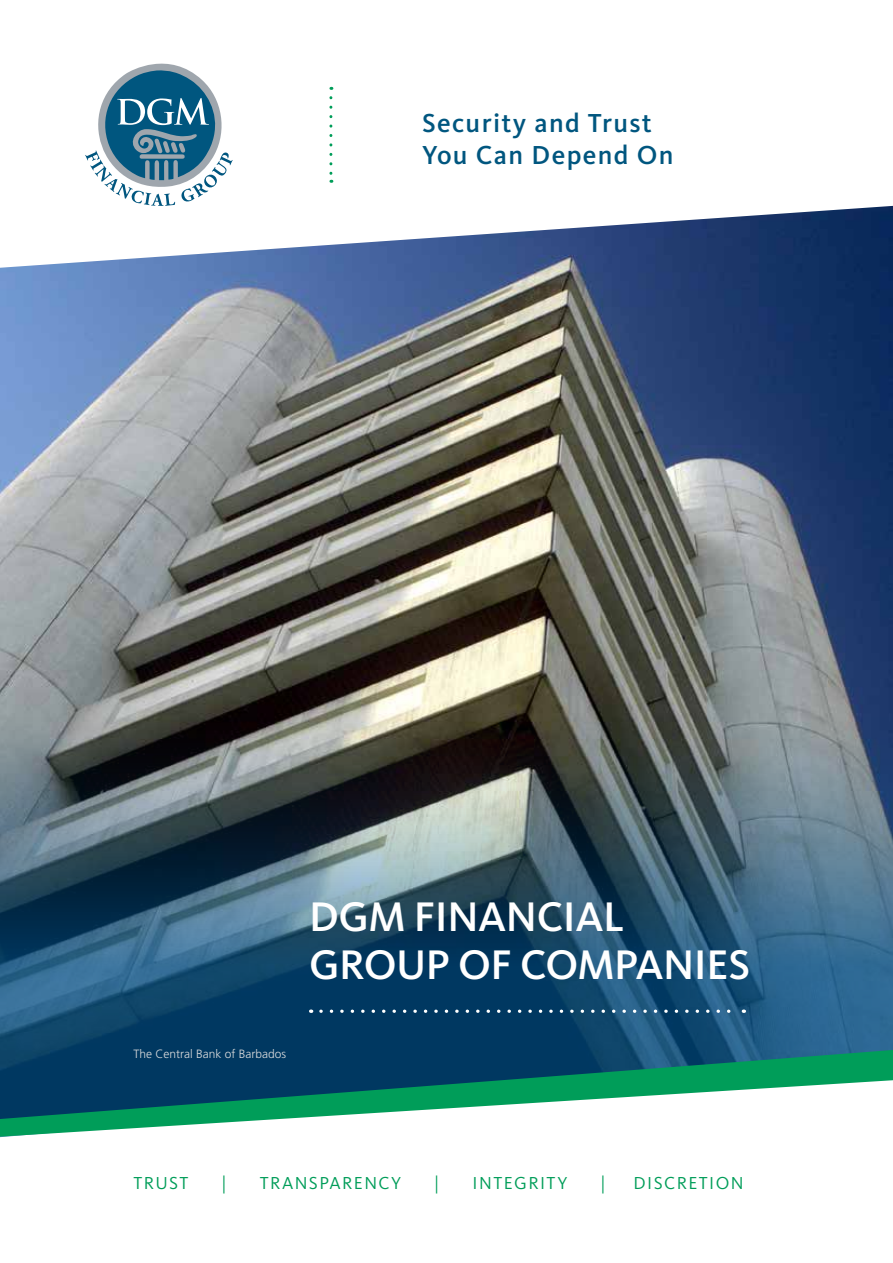
<style>
.page{position:relative;width:893px;height:1263px;background:#fff}
.page>*{position:absolute;margin:0;border:0;box-sizing:border-box;transform-origin:0 0}
.t1{font:500 42.9px/47.2px "Kievit OT";letter-spacing:-.01em;color:#fff}
.t2{font:500 27px/32.4px "Kievit OT";letter-spacing:.05em;color:#00567f}
.t3{font:18px "Kievit OT";letter-spacing:.08em;color:#009d59}
.t4{font:300 12px "Frutiger LT Std";color:#dadbdc}
</style>
<div class="page">
<img style="left:517px;top:206px;width:376px;height:26px">
<img style="left:0;top:232px;width:893px;height:906px">
<svg style="left:321px;top:1009px;width:423px;height:4px;background:#3d6989"></svg>
<svg style="left:85px;top:63px;width:148px;height:143px"></svg>
<svg style="left:329px;top:98px;width:3px;height:85px"></svg>
<svg style="left:0;top:1050px;width:893px;height:87px"></svg>
<h2 class="t2" style="left:422px;top:106px;width:253px">Security and Trust<br>You Can Depend On</h2>
<h1 class="t1" style="left:309px;top:893px;width:443px">DGM FINANCIAL<br>GROUP OF COMPANIES</h1>
<p class="t4" style="left:133px;top:1047px;width:154px">The Central Bank of Barbados</p>
<p class="t3" style="left:134px;top:1172px;width:56px">TRUST</p>
<p class="t3" style="left:222px;top:1172px;width:7px">|</p>
<p class="t3" style="left:260px;top:1172px;width:143px">TRANSPARENCY</p>
<p class="t3" style="left:434px;top:1172px;width:7px">|</p>
<p class="t3" style="left:473px;top:1172px;width:18px">INTE</p>
<p class="t3" style="left:514px;top:1172px;width:44px">GRITY</p>
<p class="t3" style="left:601px;top:1172px;width:7px">|</p>
<p class="t3" style="left:634px;top:1172px;width:32px">DISCRET</p>
<p class="t3" style="left:709px;top:1172px;width:33px">ION</p>
</div>
